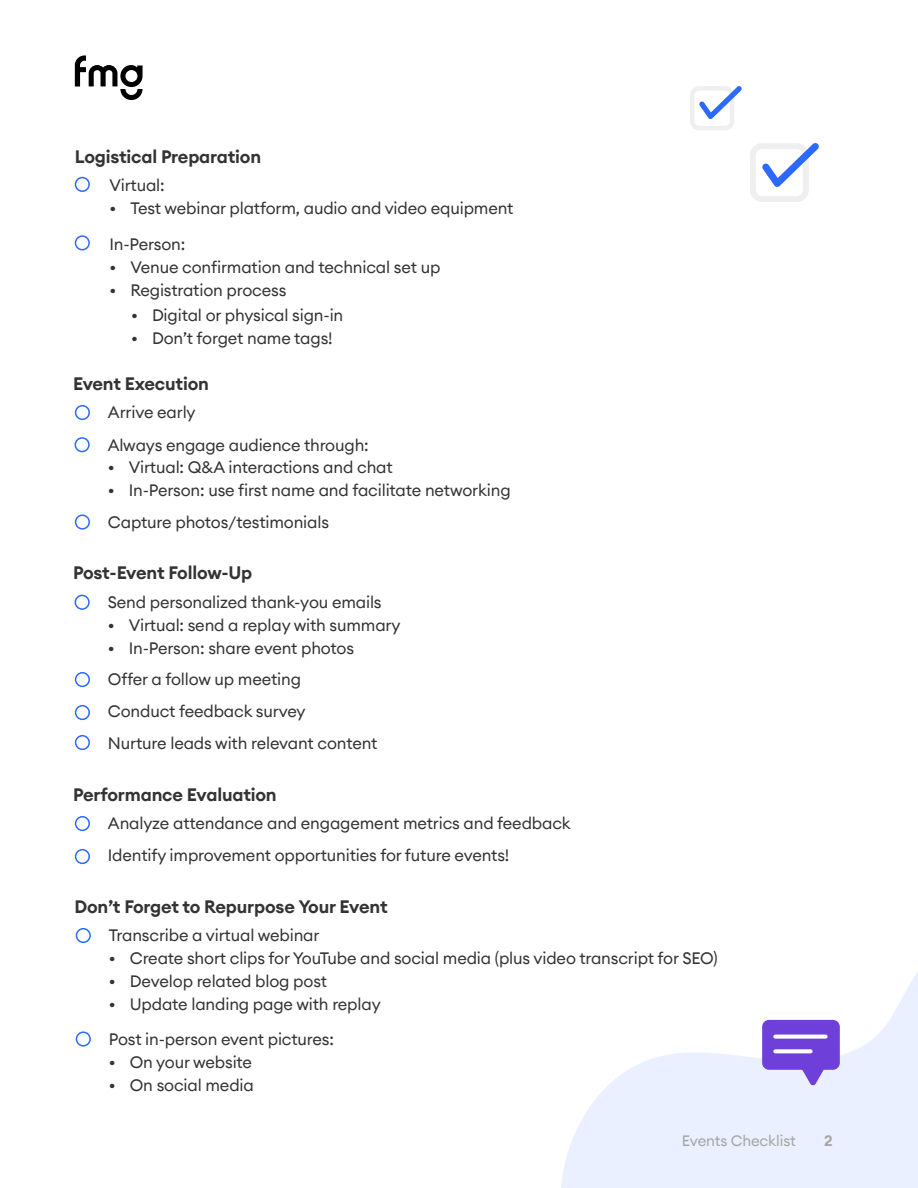
<style>
.page{position:relative;width:918px;height:1188px;background:#fff}
.page>*{position:absolute;margin:0;border:0;box-sizing:border-box;transform-origin:0 0}
.t1{font:600 18px "Euclid Circular A";letter-spacing:-.01em;color:#333}
.t2{font:16.5px/31.8px "Euclid Circular A";letter-spacing:-.01em;color:#333}
.t3{font:15px "Euclid Circular A";letter-spacing:-.01em;color:#a5a5a5}
.t4{font:600 15px "Euclid Circular A";color:#a5a5a5}
</style>
<div class="page">
<svg style="left:561px;top:972px;width:357px;height:216px;fill:#eaf0ff"></svg>
<svg style="left:690px;top:86px;width:52px;height:44px"></svg>
<svg style="left:750px;top:143px;width:69px;height:59px"></svg>
<div style="left:75px;top:437px;width:15px;height:15px;border:2px solid #2d69ff;border-radius:50%"></div>
<div style="left:75px;top:595px;width:15px;height:15px;border:2px solid #2d69ff;border-radius:50%"></div>
<div style="left:75px;top:405px;width:15px;height:15px;border:2px solid #2d69ff;border-radius:50%"></div>
<div style="left:75px;top:514px;width:15px;height:16px;border:2px solid #2d69ff;border-radius:50%"></div>
<div style="left:75px;top:672px;width:15px;height:15px;border:2px solid #2d69ff;border-radius:50%"></div>
<div style="left:75px;top:816px;width:15px;height:15px;border:2px solid #2d69ff;border-radius:50%"></div>
<div style="left:75px;top:705px;width:15px;height:15px;border:2px solid #2d69ff;border-radius:50%"></div>
<div style="left:75px;top:849px;width:15px;height:15px;border:2px solid #2d69ff;border-radius:50%"></div>
<div style="left:75px;top:735px;width:15px;height:15px;border:2px solid #2d69ff;border-radius:50%"></div>
<div style="left:76px;top:928px;width:15px;height:15px;border:2px solid #2d69ff;border-radius:50%"></div>
<div style="left:76px;top:1031px;width:15px;height:16px;border:2px solid #2d69ff;border-radius:50%"></div>
<div style="left:75px;top:177px;width:15px;height:15px;border:2px solid #2d69ff;border-radius:50%"></div>
<div style="left:75px;top:235px;width:15px;height:15px;border:2px solid #2d69ff;border-radius:50%"></div>
<svg style="left:75px;top:55px;width:68px;height:45px"></svg>
<svg style="left:762px;top:1020px;width:78px;height:66px;background:#8c6be2"></svg>
<svg style="left:773px;top:1035px;width:55px;height:4px"></svg>
<svg style="left:773px;top:1049px;width:40px;height:4px"></svg>
<p class="t1" style="left:75px;top:145px;width:188px">Logistical Preparation</p>
<p class="t2" style="left:109px;top:169px;width:57px">Virtual:</p>
<p class="t2" style="left:109px;top:190px;width:406px;line-height:35.7px">• Test webinar platform, audio and video equipment<br>In-Person:</p>
<p class="t2" style="left:109px;top:251px;width:333px">• Venue confirmation and technical set up</p>
<p class="t2" style="left:109px;top:274px;width:179px">• Registration process</p>
<p class="t2" style="left:131px;top:299px;width:214px">• Digital or physical sign-in</p>
<p class="t2" style="left:131px;top:322px;width:203px">• Don’t forget name tags!</p>
<p class="t1" style="left:73px;top:372px;width:137px">Event Execution</p>
<p class="t2" style="left:108px;top:396px;width:89px">Arrive early</p>
<p class="t2" style="left:108px;top:429px;width:263px">Always engage audience through:</p>
<p class="t2" style="left:108px;top:452px;width:287px">• Virtual: Q&amp;A interactions and chat</p>
<p class="t2" style="left:108px;top:474px;width:404px">• In-Person: use first name and facilitate networking</p>
<p class="t2" style="left:108px;top:506px;width:223px">Capture photos/testimonials</p>
<p class="t1" style="left:73px;top:561px;width:181px">Post-Event Follow-Up</p>
<p class="t2" style="left:108px;top:586px;width:275px">Send personalized thank-you emails</p>
<p class="t2" style="left:108px;top:609px;width:294px">• Virtual: send a replay with summary</p>
<p class="t2" style="left:108px;top:632px;width:248px">• In-Person: share event photos</p>
<p class="t2" style="left:108px;top:663px;width:271px">Offer a follow up meeting<br>Conduct feedback survey<br>Nurture leads with relevant content</p>
<p class="t1" style="left:73px;top:783px;width:205px">Performance Evaluation</p>
<p class="t2" style="left:108px;top:807px;width:464px">Analyze attendance and engagement metrics and feedback<br>Identify improvement opportunities for future events!</p>
<p class="t1" style="left:74px;top:895px;width:315px">Don’t Forget to Repurpose Your Event</p>
<p class="t2" style="left:109px;top:919px;width:212px">Transcribe a virtual webinar</p>
<p class="t2" style="left:109px;top:942px;width:610px">• Create short clips for YouTube and social media (plus video transcript for SEO)</p>
<p class="t2" style="left:109px;top:965px;width:220px">• Develop related blog post</p>
<p class="t2" style="left:109px;top:986px;width:273px;line-height:35.1px">• Update landing page with replay<br>Post in-person event pictures:</p>
<p class="t2" style="left:109px;top:1046px;width:145px">• On your website</p>
<p class="t2" style="left:109px;top:1069px;width:147px">• On social media</p>
<p class="t3" style="left:682px;top:1131px;width:115px">Events Checklist</p>
<p class="t4" style="left:824px;top:1131px;width:10px">2</p>
</div>
